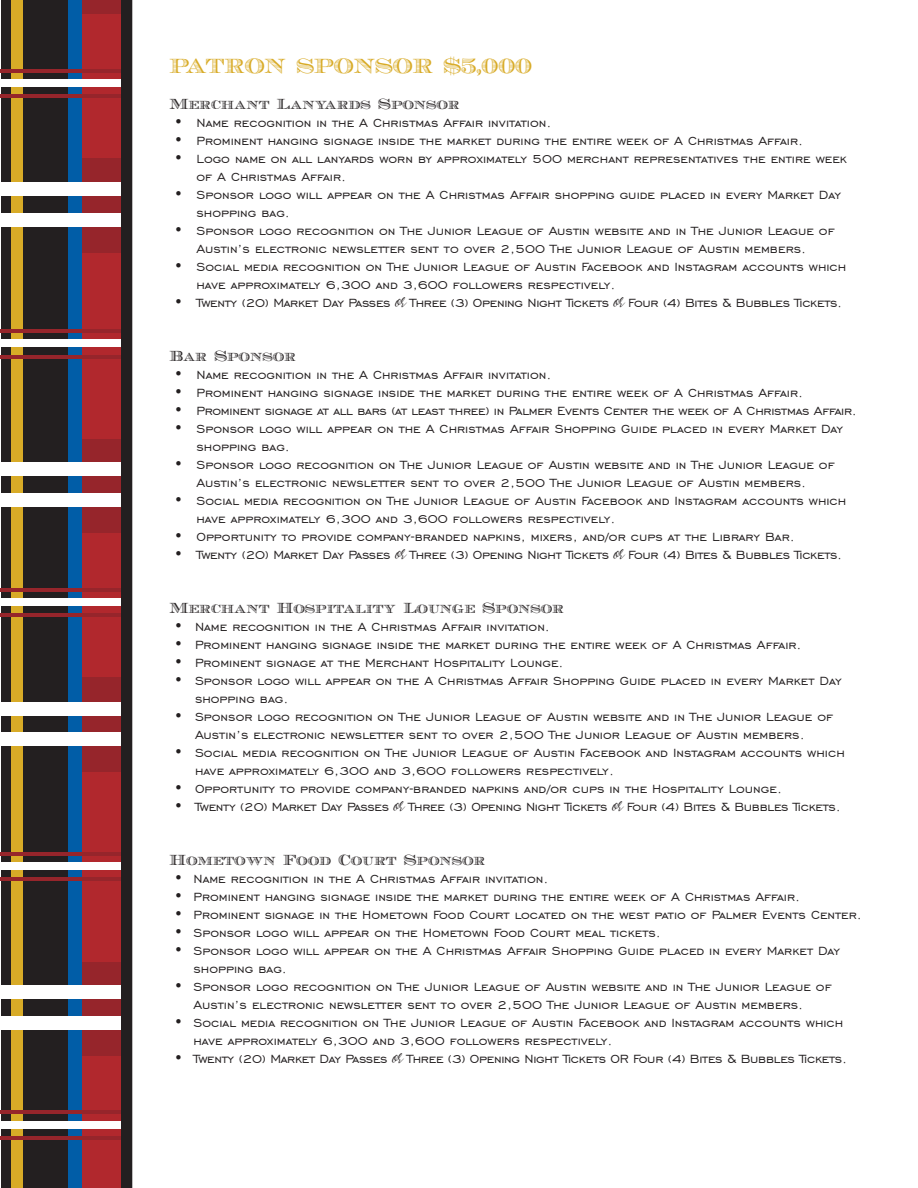
<style>
.page{position:relative;width:918px;height:1188px;background:#fff}
.page>*{position:absolute;margin:0;border:0;box-sizing:border-box;transform-origin:0 0}
.t1{font:21px "Ecuyer DAX";color:#d8ab27}
.t2{font:15px/18px "Engravers Gothic BT";color:#231f20}
.t3{font:15px "Engravers Gothic BT";letter-spacing:-.02em;color:#231f20}
.t4{font:15px "Ecuyer DAX";color:#231f20}
.s1{font-family:"Brightside Typeface"}
</style>
<div class="page">
<div style="left:121px;top:0;width:11px;height:1188px;background:#231f20"></div>
<div style="left:0;top:0;width:121px;height:1188px;background:#b1282d"></div>
<div style="left:0;top:678px;width:121px;height:94px;background:#96252b"></div>
<div style="left:0;top:440px;width:121px;height:93px;background:#96252b"></div>
<div style="left:0;top:962px;width:121px;height:94px;background:#96252b"></div>
<div style="left:0;top:158px;width:121px;height:95px;background:#96252b"></div>
<div style="left:0;top:0;width:121px;height:14px;background:#96252b"></div>
<div style="left:0;top:0;width:68px;height:1188px;background:#231f20"></div>
<div style="left:68px;top:0;width:13px;height:1188px;background:#015da7"></div>
<div style="left:12px;top:0;width:11px;height:1188px;background:#d8ab27"></div>
<hr style="left:0;top:0;width:1px;height:1188px;background:#fff">
<div style="left:0;top:213px;width:121px;height:14px;background:#fff"></div>
<div style="left:0;top:183px;width:121px;height:13px;background:#fff"></div>
<div style="left:0;top:493px;width:121px;height:14px;background:#fff"></div>
<div style="left:0;top:462px;width:121px;height:14px;background:#fff"></div>
<div style="left:0;top:732px;width:121px;height:14px;background:#fff"></div>
<div style="left:0;top:702px;width:121px;height:13px;background:#fff"></div>
<div style="left:0;top:1016px;width:121px;height:13px;background:#fff"></div>
<div style="left:0;top:985px;width:121px;height:14px;background:#fff"></div>
<hr style="left:0;top:69px;width:121px;height:3px;background:#96252b">
<hr style="left:0;top:95px;width:121px;height:3px;background:#96252b">
<div style="left:0;top:79px;width:121px;height:7px;background:#fff"></div>
<hr style="left:0;top:588px;width:121px;height:4px;background:#96252b">
<hr style="left:0;top:614px;width:121px;height:3px;background:#96252b">
<div style="left:0;top:599px;width:121px;height:7px;background:#fff"></div>
<hr style="left:0;top:329px;width:121px;height:4px;background:#96252b">
<hr style="left:0;top:355px;width:121px;height:4px;background:#96252b">
<div style="left:0;top:340px;width:121px;height:7px;background:#fff"></div>
<hr style="left:0;top:1111px;width:121px;height:3px;background:#96252b">
<hr style="left:0;top:1136px;width:121px;height:4px;background:#96252b">
<div style="left:0;top:1121px;width:121px;height:7px;background:#fff"></div>
<hr style="left:0;top:852px;width:121px;height:4px;background:#96252b">
<hr style="left:0;top:878px;width:121px;height:3px;background:#96252b">
<div style="left:0;top:863px;width:121px;height:7px;background:#fff"></div>
<h1 class="t1" style="left:170px;top:54px;width:364px">PATRON SPONSOR $5,000</h1>
<p class="t4" style="left:170px;top:96px;width:292px">Merchant Lanyards Sponsor</p>
<p class="t2" style="left:174px;top:114px;width:379px">• Name recognition in the A Christmas Affair invitation.</p>
<p class="t2" style="left:174px;top:132px;width:631px">• Prominent hanging signage inside the market during the entire week of A Christmas Affair.</p>
<p class="t2" style="left:196px;top:150px;width:652px;text-indent:-22px">• Logo name on all lanyards worn by approximately 500 merchant representatives the entire week of A Christmas Affair.</p>
<p class="t2" style="left:196px;top:186px;width:646px;text-indent:-22px">• Sponsor logo will appear on the A Christmas Affair shopping guide placed in every Market Day shopping bag.</p>
<p class="t2" style="left:174px;top:222px;width:662px;text-align:center">• Sponsor logo recognition on The Junior League of Austin website and in The Junior League of<br>Austin’s electronic newsletter sent to over 2,500 The Junior League of Austin members.</p>
<p class="t2" style="left:196px;top:258px;width:651px;text-indent:-22px">• Social media recognition on The Junior League of Austin Facebook and Instagram accounts which have approximately 6,300 and 3,600 followers respectively.</p>
<p class="t3" style="left:174px;top:295px;width:670px">• Twenty (20) Market Day Passes <span class="s1">or</span> Three (3) Opening Night Tickets <span class="s1">or</span> Four (4) Bites &amp; Bubbles Tickets.</p>
<p class="t4" style="left:170px;top:348px;width:128px">Bar Sponsor</p>
<p class="t2" style="left:174px;top:366px;width:379px">• Name recognition in the A Christmas Affair invitation.</p>
<p class="t2" style="left:174px;top:384px;width:631px">• Prominent hanging signage inside the market during the entire week of A Christmas Affair.</p>
<p class="t3" style="left:174px;top:403px;width:684px">• Prominent signage at all bars (at least three) in Palmer Events Center the week of A Christmas Affair.</p>
<p class="t2" style="left:196px;top:420px;width:648px;text-indent:-22px">• Sponsor logo will appear on the A Christmas Affair Shopping Guide placed in every Market Day shopping bag.</p>
<p class="t2" style="left:174px;top:456px;width:662px;text-align:center">• Sponsor logo recognition on The Junior League of Austin website and in The Junior League of<br>Austin’s electronic newsletter sent to over 2,500 The Junior League of Austin members.</p>
<p class="t2" style="left:196px;top:492px;width:651px;text-indent:-22px">• Social media recognition on The Junior League of Austin Facebook and Instagram accounts which have approximately 6,300 and 3,600 followers respectively.</p>
<p class="t2" style="left:174px;top:528px;width:622px">• Opportunity to provide company-branded napkins, mixers, and/or cups at the Library Bar.</p>
<p class="t3" style="left:174px;top:547px;width:670px">• Twenty (20) Market Day Passes <span class="s1">or</span> Three (3) Opening Night Tickets <span class="s1">or</span> Four (4) Bites &amp; Bubbles Tickets.</p>
<p class="t4" style="left:170px;top:600px;width:396px">Merchant Hospitality Lounge Sponsor</p>
<p class="t2" style="left:174px;top:618px;width:377px">• Name recognition in the A Christmas Affair invitation.</p>
<p class="t2" style="left:174px;top:636px;width:629px">• Prominent hanging signage inside the market during the entire week of A Christmas Affair.</p>
<p class="t2" style="left:174px;top:654px;width:391px">• Prominent signage at the Merchant Hospitality Lounge.</p>
<p class="t2" style="left:195px;top:672px;width:648px;text-indent:-21px">• Sponsor logo will appear on the A Christmas Affair Shopping Guide placed in every Market Day shopping bag.</p>
<p class="t2" style="left:174px;top:708px;width:661px;text-align:center">• Sponsor logo recognition on The Junior League of Austin website and in The Junior League of<br>Austin’s electronic newsletter sent to over 2,500 The Junior League of Austin members.</p>
<p class="t2" style="left:195px;top:744px;width:651px;text-indent:-21px">• Social media recognition on The Junior League of Austin Facebook and Instagram accounts which have approximately 6,300 and 3,600 followers respectively.</p>
<p class="t2" style="left:174px;top:780px;width:610px">• Opportunity to provide company-branded napkins and/or cups in the Hospitality Lounge.</p>
<p class="t3" style="left:174px;top:799px;width:668px">• Twenty (20) Market Day Passes <span class="s1">or</span> Three (3) Opening Night Tickets <span class="s1">or</span> Four (4) Bites &amp; Bubbles Tickets.</p>
<p class="t4" style="left:170px;top:852px;width:317px">Hometown Food Court Sponsor</p>
<p class="t2" style="left:174px;top:870px;width:376px">• Name recognition in the A Christmas Affair invitation.</p>
<p class="t2" style="left:174px;top:888px;width:628px">• Prominent hanging signage inside the market during the entire week of A Christmas Affair.</p>
<p class="t2" style="left:174px;top:906px;width:689px">• Prominent signage in the Hometown Food Court located on the west patio of Palmer Events Center.</p>
<p class="t2" style="left:174px;top:924px;width:488px">• Sponsor logo will appear on the Hometown Food Court meal tickets.</p>
<p class="t2" style="left:194px;top:942px;width:648px;text-indent:-20px">• Sponsor logo will appear on the A Christmas Affair Shopping Guide placed in every Market Day shopping bag.</p>
<p class="t2" style="left:194px;top:978px;width:640px;text-indent:-20px">• Sponsor logo recognition on The Junior League of Austin website and in The Junior League of<br>Austin’s electronic newsletter sent to over 2,500 The Junior League of Austin members.</p>
<p class="t2" style="left:194px;top:1014px;width:651px;text-indent:-20px">• Social media recognition on The Junior League of Austin Facebook and Instagram accounts which have approximately 6,300 and 3,600 followers respectively.</p>
<p class="t3" style="left:174px;top:1051px;width:675px">• Twenty (20) Market Day Passes <span class="s1">or</span> Three (3) Opening Night Tickets OR Four (4) Bites &amp; Bubbles Tickets.</p>
</div>
